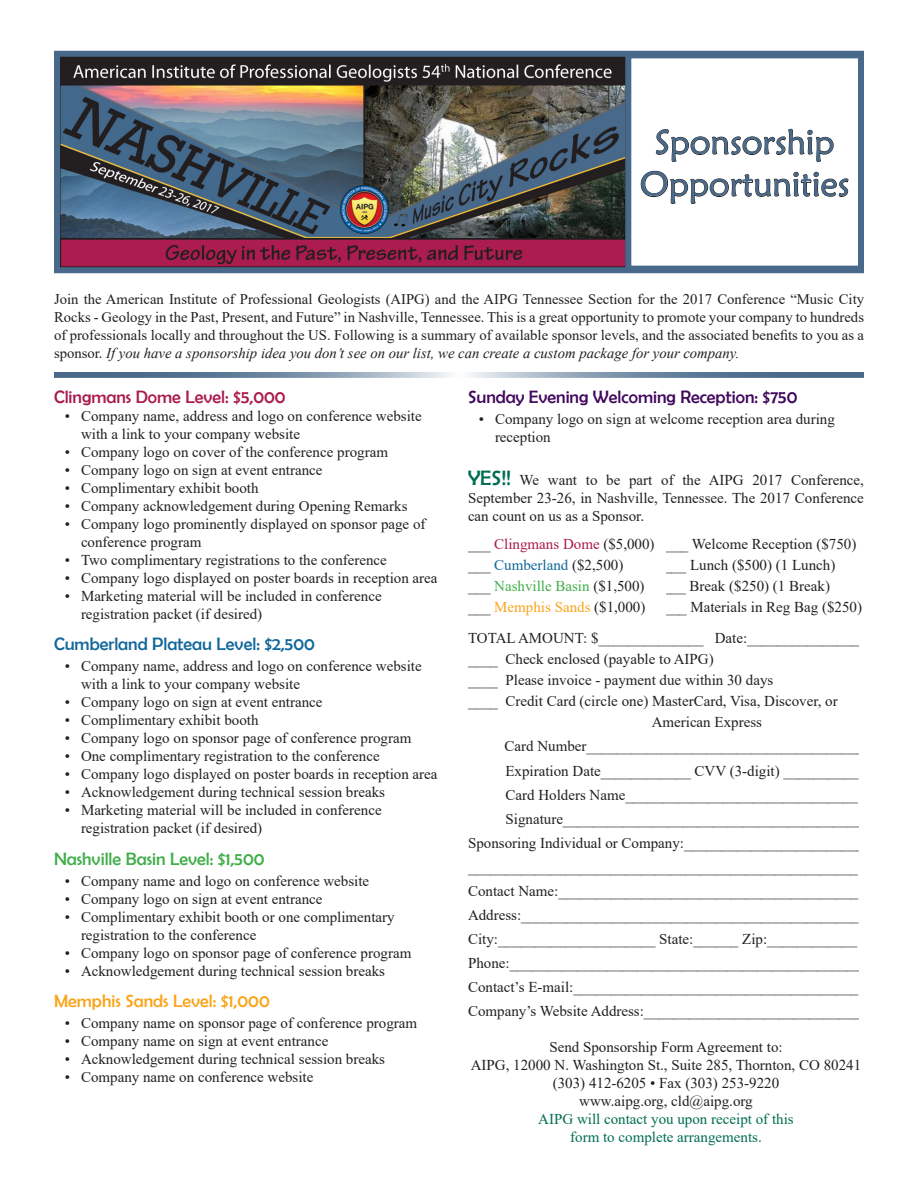
<style>
.page{position:relative;width:918px;height:1188px;background:#fff}
.page>*{position:absolute;margin:0;border:0;box-sizing:border-box;transform-origin:0 0}
.t1{font:34.5px "Maiandra GD";color:#48698a}
.Subheading_2{font:18px "Berlin Sans FB";color:#42085d}
.Subheading_2-2{font:18px "Berlin Sans FB";color:#11679a}
.Subheading_2-3{font:18px "Berlin Sans FB";color:#40ae49}
.t2{font:18px "Berlin Sans FB";color:#aa1a4e}
.Subheading_2-4{font:18px "Berlin Sans FB";color:#f9a51b}
.t3{font:15px/18px "Times New Roman";color:#231f20}
.t4{font:15px "Times New Roman";color:#006e51}
.t5{font:15px "Times New Roman";color:#40ae49}
.t6{font:15px "Times New Roman";color:#f9a51b}
.t7{font:14.7px/18px "Times New Roman";color:#231f20;text-align:justify}
.s1{font-size:14.85px}
.s2{font-style:italic}
.s3{font-family:"Berlin Sans FB";font-size:21px;color:#006e51}
.s4{color:#aa1a4e}
.s5{color:#11679a}
.s6{color:#231f20}
</style>
<div class="page">
<div style="left:54px;top:372px;width:812px;height:7px;background:#fff;opacity:.95"></div>
<svg style="left:656px;top:128px;width:178px;height:34px"></svg>
<svg style="left:641px;top:171px;width:208px;height:33px"></svg>
<img style="left:61px;top:58px;width:564px;height:208px">
<div style="left:54px;top:51px;width:810px;height:222px;border:6px solid #48698a"></div>
<div style="left:625px;top:52px;width:239px;height:220px;border:6px solid #48698a"></div>
<p class="t1" style="left:655px;top:121px;width:181px">Sponsorship</p>
<p class="t1" style="left:640px;top:163px;width:211px">Opportunities</p>
<p class="t7" style="left:54px;top:290px;width:812px"><span class="s1">J</span>oin the American Institute of Professional Geologists (AIPG) and the AIPG Tennessee Section for the 2017 Conference “Music City Rocks - Geology in the Past, Present, and Future” in Nashville, Tennessee. This is a great opportunity to promote your company to hundreds of professionals locally and throughout the US. Following is a summary of available sponsor levels, and the associated benefits to you as a sponsor. <span class="s2">If you have a sponsorship idea you don’t see on our list, we can create a custom package for your company.</span></p>
<p class="t2" style="left:54px;top:387px;width:233px">Clingmans Dome Level: $5,000</p>
<p class="t3" style="left:81px;top:406px;width:342px;text-indent:-16px">• Company name, address and logo on conference website with a link to your company website</p>
<p class="t3" style="left:65px;top:442px;width:325px">• Company logo on cover of the conference program</p>
<p class="t3" style="left:65px;top:460px;width:259px">• Company logo on sign at event entrance</p>
<p class="t3" style="left:65px;top:478px;width:195px">• Complimentary exhibit booth</p>
<p class="t3" style="left:65px;top:496px;width:344px">• Company acknowledgement during Opening Remarks</p>
<p class="t3" style="left:81px;top:514px;width:346px;text-indent:-16px">• Company logo prominently displayed on sponsor page of conference program</p>
<p class="t3" style="left:65px;top:550px;width:324px">• Two complimentary registrations to the conference</p>
<p class="t3" style="left:65px;top:568px;width:374px">• Company logo displayed on poster boards in reception area</p>
<p class="t3" style="left:81px;top:586px;width:302px;text-indent:-16px">• Marketing material will be included in conference registration packet (if desired)</p>
<p class="Subheading_2-2" style="left:54px;top:634px;width:262px">Cumberland Plateau Level: $2,500</p>
<p class="t3" style="left:81px;top:657px;width:342px;text-indent:-16px">• Company name, address and logo on conference website with a link to your company website</p>
<p class="t3" style="left:65px;top:693px;width:259px">• Company logo on sign at event entrance</p>
<p class="t3" style="left:65px;top:711px;width:195px">• Complimentary exhibit booth</p>
<p class="t3" style="left:65px;top:729px;width:348px">• Company logo on sponsor page of conference program</p>
<p class="t3" style="left:65px;top:747px;width:316px">• One complimentary registration to the conference</p>
<p class="t3" style="left:65px;top:765px;width:374px">• Company logo displayed on poster boards in reception area</p>
<p class="t3" style="left:65px;top:783px;width:322px">• Acknowledgement during technical session breaks</p>
<p class="t3" style="left:81px;top:801px;width:302px;text-indent:-16px">• Marketing material will be included in conference registration packet (if desired)</p>
<p class="Subheading_2-3" style="left:54px;top:849px;width:212px">Nashville Basin Level: $1,500</p>
<p class="t3" style="left:65px;top:871px;width:306px">• Company name and logo on conference website</p>
<p class="t3" style="left:65px;top:889px;width:259px">• Company logo on sign at event entrance</p>
<p class="t3" style="left:81px;top:907px;width:315px;text-indent:-16px">• Complimentary exhibit booth or one complimentary registration to the conference</p>
<p class="t3" style="left:65px;top:943px;width:348px">• Company logo on sponsor page of conference program</p>
<p class="t3" style="left:65px;top:961px;width:322px">• Acknowledgement during technical session breaks</p>
<p class="Subheading_2-4" style="left:54px;top:991px;width:217px">Memphis Sands Level: $1,000</p>
<p class="t3" style="left:65px;top:1014px;width:354px">• Company name on sponsor page of conference program</p>
<p class="t3" style="left:65px;top:1032px;width:265px">• Company name on sign at event entrance</p>
<p class="t3" style="left:65px;top:1050px;width:322px">• Acknowledgement during technical session breaks</p>
<p class="t3" style="left:65px;top:1068px;width:250px">• Company name on conference website</p>
<p class="Subheading_2" style="left:468px;top:387px;width:331px">Sunday Evening Welcoming Reception: $750</p>
<p class="t3" style="left:495px;top:410px;width:341px;text-indent:-16px">• Company logo on sign at welcome reception area during reception</p>
<p class="t3" style="left:468px;top:471px;width:398px;text-align:justify"><span class="s3">YES!!</span> We want to be part of the AIPG 2017 Conference, September 23-26, in Nashville, Tennessee. The 2017 Conference can count on us as a Sponsor.</p>
<p class="t3" style="left:468px;top:534px;width:390px">___ <span class="s4">Clingmans Dome</span> ($5,000) ___ Welcome Reception ($750)</p>
<p class="t3" style="left:468px;top:555px;width:157px">___ <span class="s5">Cumberland</span> ($2,500)</p>
<p class="t3" style="left:664px;top:555px;width:173px">___ Lunch ($500) (1 Lunch)</p>
<p class="t5" style="left:468px;top:575px;width:178px"><span class="s6">___</span> Nashville Basin <span class="s6">($1,500)</span></p>
<p class="t3" style="left:663px;top:576px;width:168px">___ Break ($250) (1 Break)</p>
<p class="t6" style="left:468px;top:596px;width:179px"><span class="s6">___</span> Memphis Sands <span class="s6">($1,000)</span></p>
<p class="t3" style="left:664px;top:597px;width:199px">___ Materials in Reg Bag ($250)</p>
<p class="t3" style="left:468px;top:628px;width:393px">TOTAL AMOUNT: $______________ Date:_______________</p>
<p class="t3" style="left:468px;top:649px;width:247px">____ Check enclosed (payable to AIPG)</p>
<p class="t3" style="left:468px;top:670px;width:307px">____ Please invoice - payment due within 30 days</p>
<p class="t3" style="left:468px;top:691px;width:371px">____ Credit Card (circle one) MasterCard, Visa, Discover, or</p>
<p class="t3" style="left:505px;top:709px;width:361px;line-height:24px;text-indent:147px">American Express<br>Card Number_____________________________________</p>
<p class="t3" style="left:506px;top:759px;width:359px;line-height:24px">Expiration Date____________ CVV (3-digit) __________<br>Card Holders Name_______________________________<br>Signature________________________________________</p>
<p class="t3" style="left:468px;top:834px;width:398px">Sponsoring Individual or Company:________________________</p>
<p class="t3" style="left:468px;top:858px;width:391px">____________________________________________________</p>
<p class="t3" style="left:468px;top:882px;width:392px">Contact Name:________________________________________</p>
<p class="t3" style="left:468px;top:906px;width:392px">Address:_____________________________________________</p>
<p class="t3" style="left:468px;top:930px;width:391px">City:_____________________ State:______ Zip:____________</p>
<p class="t3" style="left:468px;top:954px;width:396px">Phone:_______________________________________________</p>
<p class="t3" style="left:468px;top:978px;width:392px">Contact’s E-mail:______________________________________</p>
<p class="t3" style="left:468px;top:1002px;width:395px">Company’s Website Address:_____________________________</p>
<p class="t3" style="left:471px;top:1038px;width:392px;text-align:center">Send Sponsorship Form Agreement to:<br>AIPG, 12000 N. Washington St., Suite 285, Thornton, CO 80241 (303) 412-6205 • Fax (303) 253-9220<br>www.aipg.org, cld@aipg.org</p>
<p class="t4" style="left:538px;top:1109px;width:257px">AIPG will contact you upon receipt of this</p>
<p class="t4" style="left:570px;top:1127px;width:193px">form to complete arrangements.</p>
</div>
